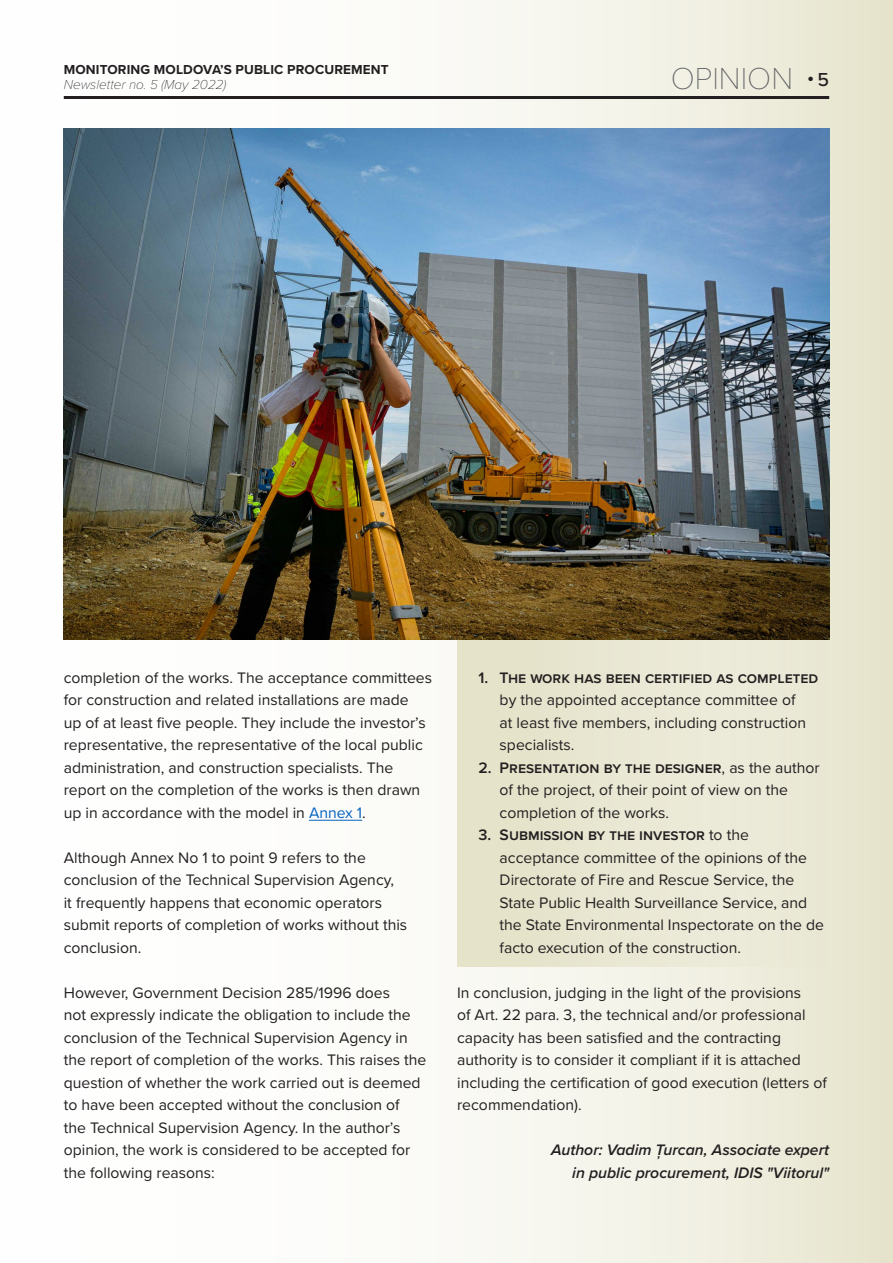
<style>
.page{position:relative;width:893px;height:1263px;background:#fff}
.page>*{position:absolute;margin:0;border:0;box-sizing:border-box;transform-origin:0 0}
.Rubrica_pagina{font:100 31.5px "Proxima Nova T";color:#636366}
.Text_Body{font:15.75px/22.5px "Proxima Nova";color:#231f20}
.Text_Body-2{font:italic 600 15.75px "Proxima Nova";color:#231f20}
.t1{font:700 13.5px "Proxima Nova";letter-spacing:.01em;color:#231f20}
.t2{font:italic 100 13.5px "Proxima Nova";color:#231f20}
.t3{font:700 7.5px "Proxima Nova";color:#231f20}
.s1{font-weight:500;font-size:19.5px}
.s2{color:#0563c1}
.s3{font-weight:600}
</style>
<div class="page">
<div style="left:0;top:0;width:893px;height:1263px;background:linear-gradient(to right,#fff,#ebe9d7)"></div>
<hr style="left:64px;top:96px;width:765px;height:3px;background:#231f20">
<div style="left:457px;top:631px;width:372px;height:336px;background:#eae8d4"></div>
<hr style="left:309px;top:820px;width:53px;height:1px;background:#0563c1">
<img style="left:64px;top:129px;width:765px;height:510px">
<p class="t1" style="left:64px;top:60px;width:326px">MONITORING MOLDOVA’S PUBLIC PROCUREMENT</p>
<p class="t2" style="left:64px;top:75px;width:164px">Newsletter no. 5 (May 2022)</p>
<p class="Rubrica_pagina" style="left:671px;top:55px;width:124px">OPINION</p>
<p class="t3" style="left:808px;top:73px;width:23px">● <span class="s1">5</span></p>
<p class="Text_Body" style="left:64px;top:665px;width:370px">completion of the works. The acceptance committees for construction and related installations are made<br>up of at least five people. They include the investor’s representative, the representative of the local public administration, and construction specialists. The report on the completion of the works is then drawn up in accordance with the model in <span class="s2">Annex 1</span>.</p>
<p class="Text_Body" style="left:64px;top:845px;width:345px">Although Annex No 1 to point 9 refers to the conclusion of the Technical Supervision Agency,<br>it frequently happens that economic operators submit reports of completion of works without this conclusion.</p>
<p class="Text_Body" style="left:64px;top:980px;width:364px">However, Government Decision 285/1996 does<br>not expressly indicate the obligation to include the conclusion of the Technical Supervision Agency in the report of completion of the works. This raises the question of whether the work carried out is deemed to have been accepted without the conclusion of<br>the Technical Supervision Agency. In the author’s opinion, the work is considered to be accepted for the following reasons:</p>
<p class="Text_Body" style="left:500px;top:665px;width:320px;text-indent:-21px"><span class="s3">1. The work has been certified as completed </span>by the appointed acceptance committee of<br>at least five members, including construction specialists.</p>
<p class="Text_Body" style="left:500px;top:755px;width:322px;text-indent:-21px"><span class="s3">2. Presentation by the designer</span>, as the author of the project, of their point of view on the completion of the works.</p>
<p class="Text_Body" style="left:500px;top:823px;width:326px;text-indent:-21px"><span class="s3">3. Submission by the investor</span> to the acceptance committee of the opinions of the Directorate of Fire and Rescue Service, the State Public Health Surveillance Service, and the State Environmental Inspectorate on the de facto execution of the construction.</p>
<p class="Text_Body" style="left:457px;top:980px;width:371px">In conclusion, judging in the light of the provisions<br>of Art. 22 para. 3, the technical and/or professional capacity has been satisfied and the contracting authority is to consider it compliant if it is attached including the certification of good execution (letters of recommendation).</p>
<p class="Text_Body-2" style="left:551px;top:1138px;width:280px">Author: Vadim Țurcan, Associate expert</p>
<p class="Text_Body-2" style="left:572px;top:1161px;width:258px">in public procurement, IDIS "Viitorul"</p>
</div>
